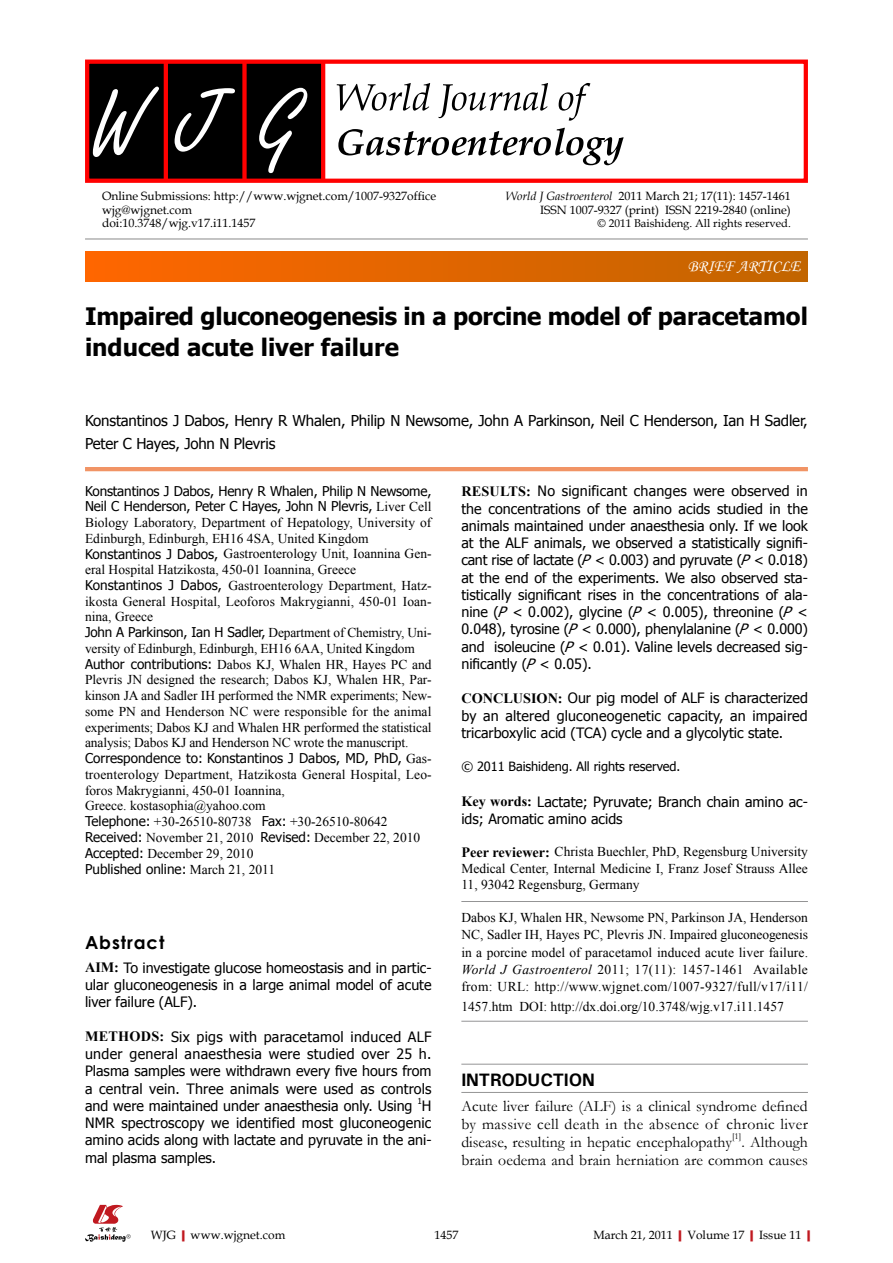
<style>
.page{position:relative;width:893px;height:1263px;background:#fff}
.page>*{position:absolute;margin:0;border:0;box-sizing:border-box;transform-origin:0 0}
.t1{font:700 24px/31.5px "Tahoma";letter-spacing:-.01em;color:#000}
.t2{font:700 18px "Univers";letter-spacing:-.01em;color:#000}
.t3{font:700 18px "Century Gothic";letter-spacing:.05em;color:#000}
.t4{font:16.5px "Monotype Corsiva";color:#fff}
.t5{font:15.75px/17.9px "Garamond";letter-spacing:.005em;color:#000;text-align:justify}
.t6{font:15px/22.5px "Tahoma";letter-spacing:-.01em;color:#000}
.t7{font:14.25px/17.2px "Tahoma";color:#000;text-align:justify}
.t8{font:13.5px/15.8px "Times New Roman";color:#000}
.t9{font:13.5px/15.8px "Tahoma";letter-spacing:-.01em;color:#000}
.t10{font:12.75px "Tahoma";letter-spacing:-.005em;color:#000}
.t11{font:12px/13.5px "Book Antiqua";color:#000;text-align:right}
.t12{font:11.25px "Book Antiqua";color:#000}
.t13{font:9.15px "Garamond";color:#000}
.t14{font:8.25px "Tahoma";color:#000}
.s1{font-style:italic}
.s2{font-family:"Times New Roman"}
.s3{font-family:"Tahoma"}
.s4{font-family:"Koz Min Pro"}
.s5{font-family:"Times New Roman";font-weight:700}
.s6{font-weight:700;font-size:14.25px}
.s7{font-weight:700;color:#c01920}
</style>
<div class="page">
<div style="left:85px;top:252px;width:723px;height:29px;background:linear-gradient(to right,#f60,#c16500)"></div>
<hr style="left:85px;top:239px;width:723px;height:1px;background:#898989">
<div style="left:87px;top:61px;width:236px;height:121px;background:#000"></div>
<hr style="left:164px;top:61px;width:4px;height:121px;background:#f00">
<div style="left:242px;top:61px;width:5px;height:121px;background:#f00"></div>
<hr style="left:321px;top:61px;width:4px;height:121px;background:#f00">
<div style="left:85px;top:60px;width:723px;height:123px;border:4px solid #f00"></div>
<svg style="left:259px;top:88px;width:48px;height:85px"></svg>
<svg style="left:175px;top:88px;width:60px;height:64px"></svg>
<svg style="left:93px;top:87px;width:66px;height:70px"></svg>
<svg style="left:337px;top:83px;width:253px;height:38px"></svg>
<svg style="left:338px;top:128px;width:286px;height:37px"></svg>
<hr style="left:85px;top:467px;width:723px;height:4px;background:#f19465">
<svg style="left:85px;top:1205px;width:46px;height:37px"></svg>
<hr style="left:461px;top:1064px;width:347px;height:1px;background:#949495">
<hr style="left:461px;top:1092px;width:347px;height:1px;background:#949495">
<hr style="left:461px;top:901px;width:347px;height:1px;background:#949495">
<hr style="left:461px;top:1021px;width:347px;height:1px;background:#949495">
<p class="t11" style="left:102px;top:189px;width:336px;text-align:left">Online Submissions: http://www.wjgnet.com/1007-9327office wjg@wjgnet.com<br>doi:10.3748/wjg.v17.i11.1457</p>
<p class="t11" style="left:506px;top:189px;width:287px"><span class="s1">World J Gastroenterol</span> 2011 March 21; 17(11): 1457-1461<br>ISSN 1007-9327 (print) ISSN 2219-2840 (online)</p>
<p class="t12" style="left:598px;top:215px;width:195px">© 2011 Baishideng. All rights reserved.</p>
<p class="t4" style="left:688px;top:256px;width:114px">BRIEF ARTICLE</p>
<h1 class="t1" style="left:85px;top:298px;width:724px">Impaired gluconeogenesis in a porcine model of paracetamol induced acute liver failure</h1>
<p class="t6" style="left:85px;top:409px;width:724px">Konstantinos J Dabos, Henry R Whalen, Philip N Newsome, John A Parkinson, Neil C Henderson, Ian H Sadler,<br>Peter C Hayes, John N Plevris</p>
<p class="t9" style="left:85px;top:482px;width:348px">Konstantinos J Dabos, Henry R Whalen, Philip N Newsome,<br>Neil C Henderson, Peter C Hayes, John N Plevris, <span class="s2">Liver Cell</span></p>
<p class="t8" style="left:85px;top:514px;width:348px">Biology Laboratory, Department of Hepatology, University of Edinburgh, Edinburgh, EH16 4SA, United Kingdom <span class="s3">Konstantinos J Dabos,</span> Gastroenterology Unit, Ioannina Gen&shy;eral Hospital Hatzikosta, 450-01 Ioannina, Greece <span class="s3">Konstantinos J Dabos,</span> Gastroenterology Department, Hatz&shy;ikosta General Hospital, Leoforos Makrygianni, 450-01 Ioan&shy;nina, Greece</p>
<p class="t9" style="left:85px;top:624px;width:348px">John A Parkinson, Ian H Sadler, <span class="s2">Department of Chemistry, Uni-</span></p>
<p class="t8" style="left:85px;top:640px;width:348px">versity of Edinburgh, Edinburgh, EH16 6AA, United Kingdom <span class="s3">Author contributions:</span> Dabos KJ, Whalen HR, Hayes PC and Plevris JN designed the research; Dabos KJ, Whalen HR, Par&shy;kinson JA and Sadler IH performed the NMR experiments; New&shy;some PN and Henderson NC were responsible for the animal experiments; Dabos KJ <span class="s4">and</span> Whalen HR performed the statistical analysis; Dabos KJ and Henderson NC wrote the manuscript.</p>
<p class="t9" style="left:85px;top:750px;width:348px">Correspondence to: Konstantinos J Dabos, MD, PhD, <span class="s2">Gas-</span></p>
<p class="t8" style="left:85px;top:766px;width:348px">troenterology Department, Hatzikosta General Hospital, Leo&shy;foros Makrygianni, 450-01 Ioannina,<br>Greece. kostasophia@yahoo.com<br><span class="s3">Telephone:</span> +30-26510-80738 <span class="s3">Fax:</span> +30-26510-80642<br><span class="s3">Received:</span> November 21, 2010 <span class="s3">Revised:</span> December 22, 2010<br><span class="s3">Accepted:</span> December 29, 2010</p>
<p class="t9" style="left:85px;top:861px;width:192px">Published online: <span class="s2">March 21, 2011</span></p>
<p class="t7" style="left:461px;top:482px;width:348px"><span class="s5">RESULTS:</span> No significant changes were observed in the concentrations of the amino acids studied in the animals maintained under anaesthesia only. If we look at the ALF animals, we observed a statistically signifi&shy;cant rise of lactate (<span class="s1">P</span> &lt; 0.003) and pyruvate (<span class="s1">P</span>&lt; 0.018) at the end of the experiments. We also observed sta&shy;tistically significant rises in the concentrations of ala&shy;nine (<span class="s1">P</span> &lt; 0.002), glycine (<span class="s1">P</span> &lt; 0.005), threonine (<span class="s1">P</span> &lt; 0.048), tyrosine (<span class="s1">P</span>&lt; 0.000), phenylalanine (<span class="s1">P</span>&lt; 0.000) and isoleucine (<span class="s1">P</span>&lt; 0.01). Valine levels decreased sig&shy;nificantly (<span class="s1">P</span>&lt; 0.05).</p>
<p class="t7" style="left:461px;top:689px;width:348px"><span class="s5">CONCLUSION:</span> Our pig model of ALF is characterized by an altered gluconeogenetic capacity, an impaired tricarboxylic acid (TCA) cycle and a glycolytic state.</p>
<p class="t10" style="left:461px;top:758px;width:221px">© 2011 Baishideng. All rights reserved.</p>
<p class="t7" style="left:461px;top:792px;width:348px"><span class="s5">Key words:</span> Lactate; Pyruvate; Branch chain amino ac&shy;ids; Aromatic amino acids</p>
<p class="t8" style="left:461px;top:843px;width:348px;line-height:16.4px;text-align:justify"><span class="s6">Peer reviewer:</span> Christa Buechler, PhD, Regensburg University Medical Center, Internal Medicine I, Franz Josef Strauss Allee 11, 93042 Regensburg, Germany</p>
<p class="t8" style="left:461px;top:909px;width:348px;line-height:17.2px;text-align:justify">Dabos KJ, Whalen HR, Newsome PN, Parkinson JA, Henderson NC, Sadler IH, Hayes PC, Plevris JN. Impaired gluconeogenesis in a porcine model of paracetamol induced acute liver failure.<br><span class="s1">World J Gastroenterol</span> 2011; 17(11): 1457-1461 Available from: URL: http://www.wjgnet.com/1007-9327/full/v17/i11/</p>
<p class="t8" style="left:461px;top:998px;width:324px">1457.htm DOI: http://dx.doi.org/10.3748/wjg.v17.i11.1457</p>
<h2 class="t3" style="left:85px;top:929px;width:81px">Abstract</h2>
<p class="t7" style="left:85px;top:958px;width:348px"><span class="s5">AIM:</span> To investigate glucose homeostasis and in partic&shy;ular gluconeogenesis in a large animal model of acute liver failure (ALF).</p>
<p class="t7" style="left:85px;top:1027px;width:348px"><span class="s5">METHODS:</span> Six pigs with paracetamol induced ALF under general anaesthesia were studied over 25 h.<br>Plasma samples were withdrawn every five hours from a central vein. Three animals were used as controls and were maintained under anaesthesia only. Using</p>
<h2 class="t2" style="left:461px;top:1068px;width:135px">INTRODUCTION</h2>
<p class="t5" style="left:461px;top:1097px;width:348px">Acute liver failure (ALF) is a clinical syndrome defined by massive cell death in the absence of chronic liver disease, resulting in hepatic encephalopathy</p>
<p class="t14" style="left:417px;top:1095px;width:6px">1</p>
<p class="t7" style="left:85px;top:1096px;width:348px;text-indent:337px">H NMR spectroscopy we identified most gluconeogenic amino acids along with lactate and pyruvate in the ani&shy;mal plasma samples.</p>
<p class="t13" style="left:732px;top:1130px;width:11px">[1]</p>
<p class="t5" style="left:461px;top:1132px;width:348px;text-align:right">. Although<br>brain oedema and brain herniation are common causes</p>
<p class="t11" style="left:151px;top:1227px;width:136px">WJG<span class="s7">|</span>www.wjgnet.com</p>
<p class="t11" style="left:593px;top:1227px;width:224px">March 21, 2011<span class="s7">|</span>Volume 17<span class="s7">|</span>Issue 11<span class="s7">|</span></p>
<p class="t11" style="left:434px;top:1227px;width:25px">1457</p>
</div>
